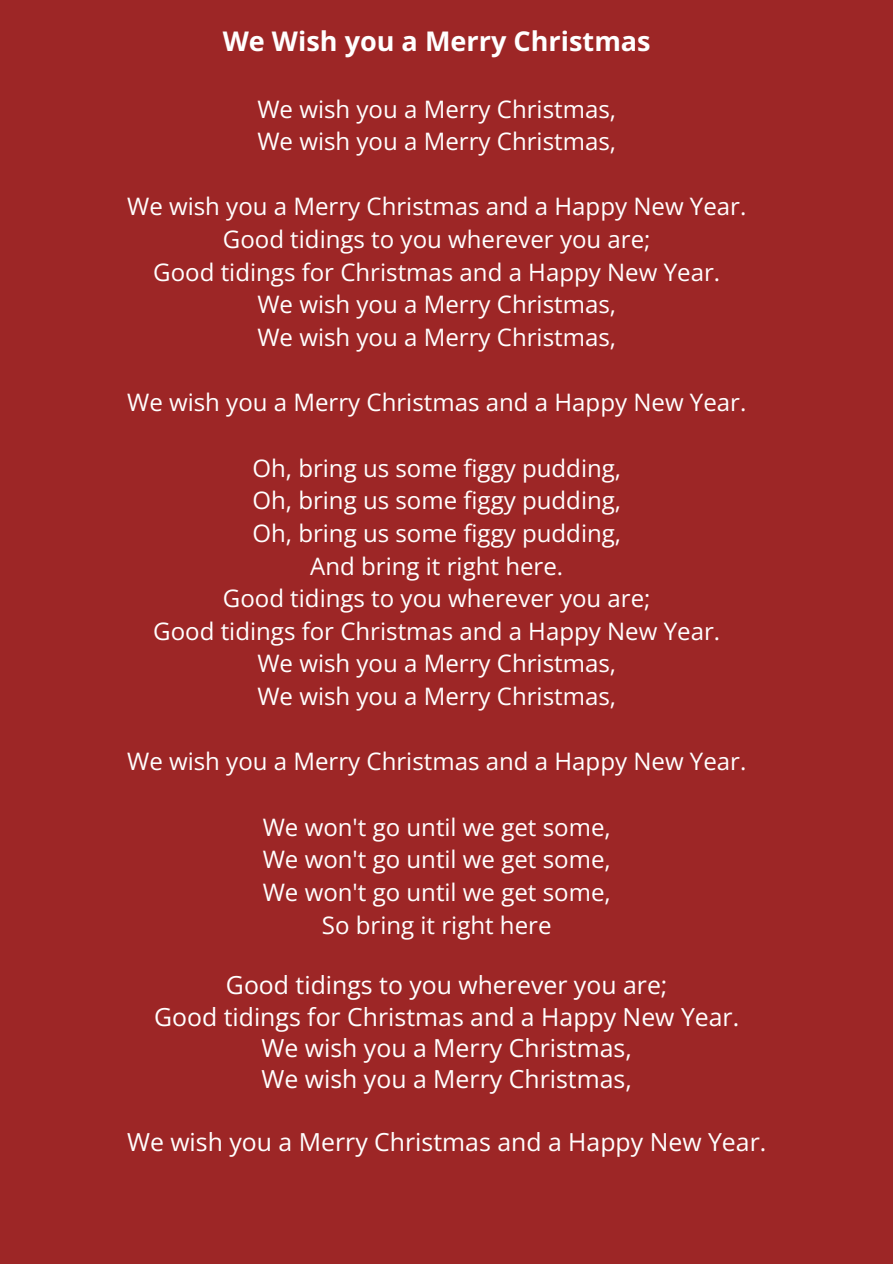
<style>
.page{position:relative;width:893px;height:1264px;background:#fff}
.page>*{position:absolute;margin:0;border:0;box-sizing:border-box;transform-origin:0 0}
.t1{font:700 27px "Open Sans";color:#fff}
.t2{font:24.9px "Open Sans";color:#fff}
.t3{font:24px "Open Sans";color:#fff}
</style>
<div class="page">
<div style="left:0;top:0;width:892px;height:1263px;background:#9d2626"></div>
<p class="t1" style="left:223px;top:22px;width:429px">We Wish you a Merry Christmas</p>
<p class="t3" style="left:257px;top:92px;width:360px">We wish you a Merry Christmas,</p>
<p class="t3" style="left:257px;top:124px;width:360px">We wish you a Merry Christmas,</p>
<p class="t3" style="left:127px;top:190px;width:620px">We wish you a Merry Christmas and a Happy New Year.</p>
<p class="t3" style="left:223px;top:222px;width:429px">Good tidings to you wherever you are;</p>
<p class="t3" style="left:153px;top:255px;width:568px">Good tidings for Christmas and a Happy New Year.</p>
<p class="t3" style="left:257px;top:288px;width:360px">We wish you a Merry Christmas,</p>
<p class="t3" style="left:257px;top:320px;width:360px">We wish you a Merry Christmas,</p>
<p class="t3" style="left:127px;top:385px;width:620px">We wish you a Merry Christmas and a Happy New Year.</p>
<p class="t3" style="left:252px;top:451px;width:370px">Oh, bring us some figgy pudding,</p>
<p class="t3" style="left:252px;top:483px;width:370px">Oh, bring us some figgy pudding,</p>
<p class="t3" style="left:252px;top:516px;width:370px">Oh, bring us some figgy pudding,</p>
<p class="t3" style="left:310px;top:549px;width:254px">And bring it right here.</p>
<p class="t3" style="left:223px;top:581px;width:429px">Good tidings to you wherever you are;</p>
<p class="t3" style="left:153px;top:614px;width:568px">Good tidings for Christmas and a Happy New Year.</p>
<p class="t3" style="left:257px;top:646px;width:360px">We wish you a Merry Christmas,</p>
<p class="t3" style="left:257px;top:679px;width:360px">We wish you a Merry Christmas,</p>
<p class="t3" style="left:127px;top:744px;width:620px">We wish you a Merry Christmas and a Happy New Year.</p>
<p class="t3" style="left:263px;top:810px;width:349px">We won't go until we get some,</p>
<p class="t3" style="left:263px;top:842px;width:349px">We won't go until we get some,</p>
<p class="t3" style="left:263px;top:875px;width:349px">We won't go until we get some,</p>
<p class="t3" style="left:322px;top:907px;width:231px">So bring it right here</p>
<p class="t2" style="left:226px;top:967px;width:443px">Good tidings to you wherever you are;</p>
<p class="t2" style="left:154px;top:999px;width:586px">Good tidings for Christmas and a Happy New Year.</p>
<p class="t2" style="left:261px;top:1030px;width:372px">We wish you a Merry Christmas,</p>
<p class="t2" style="left:261px;top:1061px;width:372px">We wish you a Merry Christmas,</p>
<p class="t2" style="left:127px;top:1124px;width:640px">We wish you a Merry Christmas and a Happy New Year.</p>
</div>
